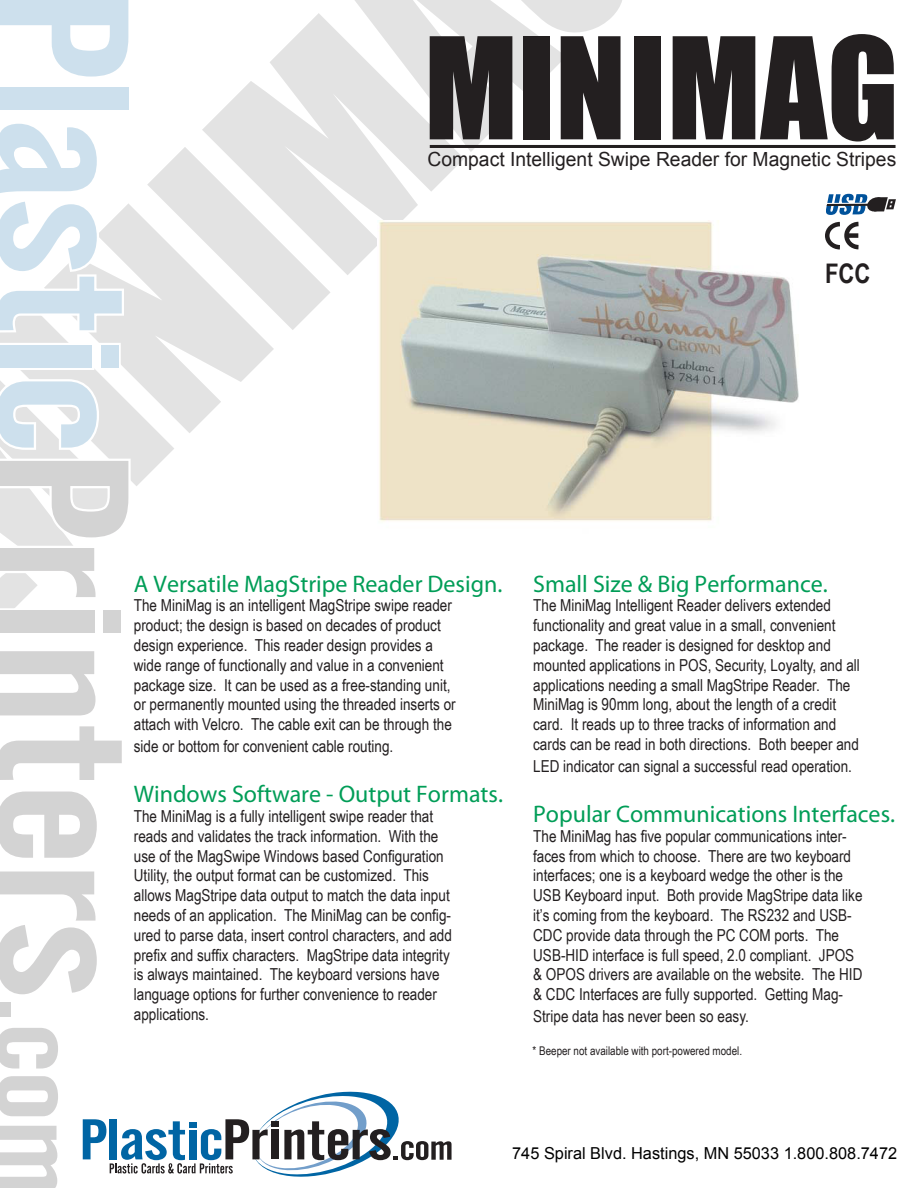
<style>
.page{position:relative;width:918px;height:1188px;background:#fff}
.page>*{position:absolute;margin:0;border:0;box-sizing:border-box;transform-origin:0 0}
.t1{font:700 27px "Arial Narrow";color:#231f20}
.t2{font:24px "Industrial Heavy Regular SWFTE";color:#009d57}
.t3{font:19.5px "Arial";color:#231f20}
.t4{font:16.5px/19.8px "Arial Narrow";color:#231f20}
.t5{font:16.5px "Arial";color:#000}
.t6{font:12px "Arial Narrow";color:#231f20}
</style>
<div class="page">
<svg style="left:213px;top:13px;width:251px;height:262px;fill:#e3e3e3"></svg>
<svg style="left:0;top:0;width:129px;height:110px"></svg>
<div style="left:0;top:87px;width:128px;height:23px;background:#cde0ed"></div>
<svg style="left:0;top:119px;width:331px;height:489px"></svg>
<div style="left:0;top:610px;width:95px;height:23px;background:#d3d3d3"></div>
<div style="left:103px;top:610px;width:18px;height:23px;background:#d3d3d3"></div>
<svg style="left:826px;top:194px;width:70px;height:21px"></svg>
<img style="left:378px;top:221px;width:421px;height:301px">
<div style="left:430px;top:145px;width:466px;height:3px;border:2px solid #231f20"></div>
<svg style="left:345px;top:0;width:315px;height:152px"></svg>
<div style="left:634px;top:36px;width:27px;height:103px;background:#231f20"></div>
<svg style="left:673px;top:34px;width:221px;height:108px"></svg>
<svg style="left:825px;top:222px;width:34px;height:28px"></svg>
<svg style="left:0;top:651px;width:452px;height:537px"></svg>
<p class="t3" style="left:428px;top:147px;width:470px">Compact Intelligent Swipe Reader for Magnetic Stripes</p>
<p class="t1" style="left:825px;top:253px;width:47px">FCC</p>
<p class="t2" style="left:134px;top:569px;width:370px">A Versatile MagStripe Reader Design.</p>
<p class="t4" style="left:134px;top:595px;width:323px">The MiniMag is an intelligent MagStripe swipe reader product; the design is based on decades of product design experience. This reader design provides a wide range of functionally and value in a convenient package size. It can be used as a free-standing unit, or permanently mounted using the threaded inserts or attach with Velcro. The cable exit can be through the</p>
<p class="t4" style="left:134px;top:735px;width:261px">side or bottom for convenient cable routing.</p>
<p class="t2" style="left:134px;top:779px;width:371px">Windows Software - Output Formats.</p>
<p class="t4" style="left:134px;top:806px;width:320px">The MiniMag is a fully intelligent swipe reader that reads and validates the track information. With the use of the MagSwipe Windows based Configuration Utility, the output format can be customized. This allows MagStripe data output to match the data input needs of an application. The MiniMag can be config&shy;ured to parse data, insert control characters, and add prefix and suffix characters. MagStripe data integrity is always maintained. The keyboard versions have language options for further convenience to reader applications.</p>
<p class="t2" style="left:533px;top:569px;width:296px">Small Size &amp; Big Performance.</p>
<p class="t4" style="left:533px;top:595px;width:328px">The MiniMag Intelligent Reader delivers extended functionality and great value in a small, convenient package. The reader is designed for desktop and mounted applications in POS, Security, Loyalty, and all applications needing a small MagStripe Reader. The MiniMag is 90mm long, about the length of a credit card. It reads up to three tracks of information and cards can be read in both directions. Both beeper and</p>
<p class="t4" style="left:533px;top:755px;width:320px">LED indicator can signal a successful read operation.</p>
<p class="t2" style="left:533px;top:799px;width:363px">Popular Communications Interfaces.</p>
<p class="t4" style="left:533px;top:825px;width:331px">The MiniMag has five popular communications inter&shy;faces from which to choose. There are two keyboard interfaces; one is a keyboard wedge the other is the USB Keyboard input. Both provide MagStripe data like it’s coming from the keyboard. The RS232 and USB-CDC provide data through the PC COM ports. The USB-HID interface is full speed, 2.0 compliant. JPOS &amp; OPOS drivers are available on the website. The HID &amp; CDC Interfaces are fully supported. Getting Mag-</p>
<p class="t4" style="left:533px;top:1005px;width:217px">Stripe data has never been so easy.</p>
<p class="t6" style="left:532px;top:1042px;width:211px">* Beeper not available with port-powered model.</p>
<p class="t5" style="left:512px;top:1143px;width:386px">745 Spiral Blvd. Hastings, MN 55033 1.800.808.7472</p>
</div>
